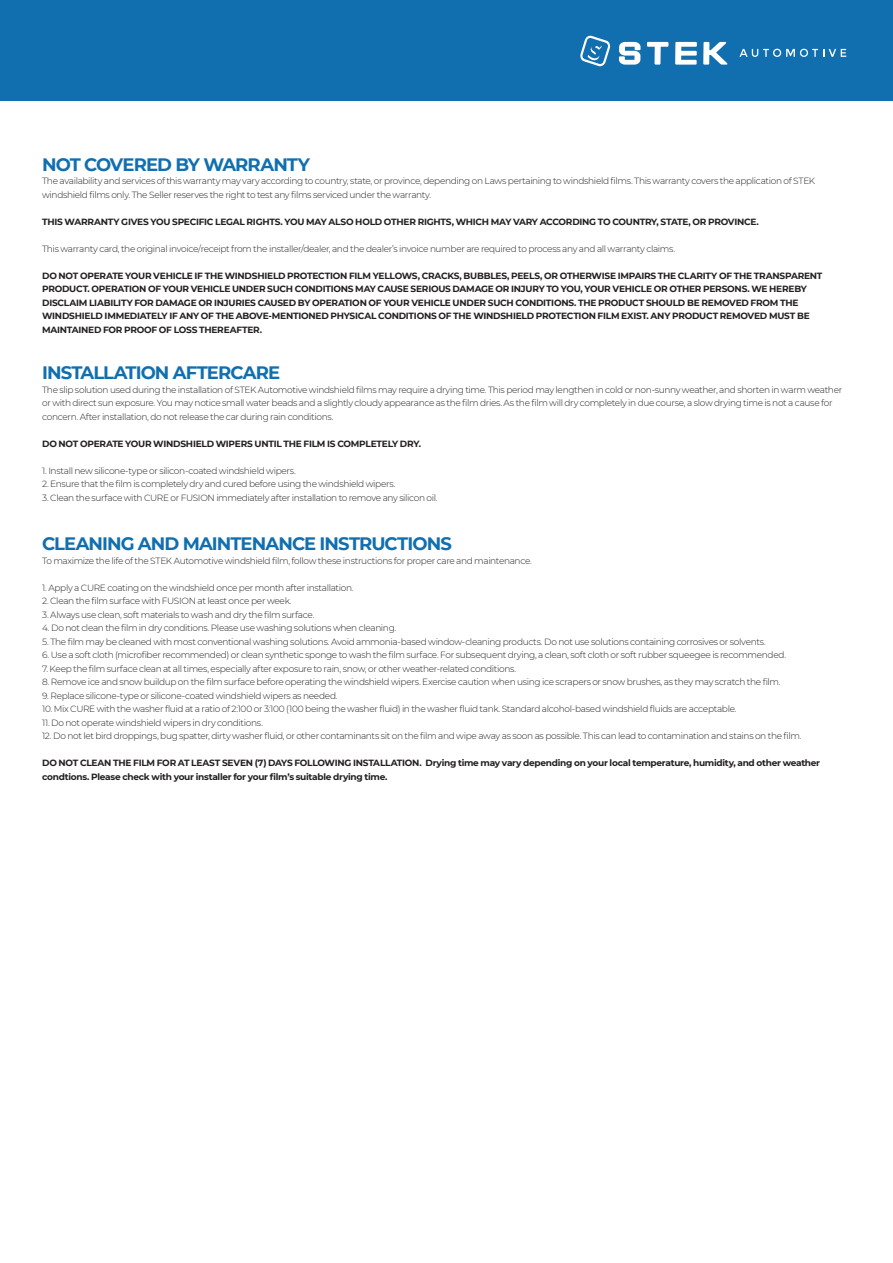
<style>
.page{position:relative;width:893px;height:1263px;background:#fff}
.page>*{position:absolute;margin:0;border:0;box-sizing:border-box;transform-origin:0 0}
.t1{font:700 18px "Montserrat";letter-spacing:-.05em;color:#116fb0}
.t2{font:300 9px/13.5px "Montserrat";letter-spacing:-.035em;color:#231f20}
.t3{font:700 9px/13.5px "Montserrat";letter-spacing:-.025em;color:#231f20}
</style>
<div class="page">
<div style="left:0;top:0;width:893px;height:101px;background:#116fb0"></div>
<svg style="left:619px;top:42px;width:22px;height:23px"></svg>
<svg style="left:647px;top:42px;width:21px;height:23px"></svg>
<svg style="left:675px;top:42px;width:22px;height:23px"></svg>
<svg style="left:703px;top:42px;width:24px;height:23px"></svg>
<svg style="left:580px;top:35px;width:31px;height:32px"></svg>
<svg style="left:739px;top:49px;width:107px;height:8px"></svg>
<h1 class="t1" style="left:42px;top:151px;width:269px">NOT COVERED BY WARRANTY</h1>
<p class="t2" style="left:42px;top:174px;width:775px">The availability and services of this warranty may vary according to country, state, or province, depending on Laws pertaining to windshield films. This warranty covers the application of STEK windshield films only. The Seller reserves the right to test any films serviced under the warranty.</p>
<p class="t3" style="left:42px;top:214px;width:718px">THIS WARRANTY GIVES YOU SPECIFIC LEGAL RIGHTS. YOU MAY ALSO HOLD OTHER RIGHTS, WHICH MAY VARY ACCORDING TO COUNTRY, STATE, OR PROVINCE.</p>
<p class="t2" style="left:42px;top:241px;width:635px">This warranty card, the original invoice/receipt from the installer/dealer, and the dealer’s invoice number are required to process any and all warranty claims.</p>
<p class="t3" style="left:42px;top:268px;width:782px">DO NOT OPERATE YOUR VEHICLE IF THE WINDSHIELD PROTECTION FILM YELLOWS, CRACKS, BUBBLES, PEELS, OR OTHERWISE IMPAIRS THE CLARITY OF THE TRANSPARENT PRODUCT. OPERATION OF YOUR VEHICLE UNDER SUCH CONDITIONS MAY CAUSE SERIOUS DAMAGE OR INJURY TO YOU, YOUR VEHICLE OR OTHER PERSONS. WE HEREBY DISCLAIM LIABILITY FOR DAMAGE OR INJURIES CAUSED BY OPERATION OF YOUR VEHICLE UNDER SUCH CONDITIONS. THE PRODUCT SHOULD BE REMOVED FROM THE WINDSHIELD IMMEDIATELY IF ANY OF THE ABOVE-MENTIONED PHYSICAL CONDITIONS OF THE WINDSHIELD PROTECTION FILM EXIST. ANY PRODUCT REMOVED MUST BE MAINTAINED FOR PROOF OF LOSS THEREAFTER.</p>
<h1 class="t1" style="left:42px;top:360px;width:240px">INSTALLATION AFTERCARE</h1>
<p class="t2" style="left:42px;top:382px;width:802px">The slip solution used during the installation of STEK Automotive windshield films may require a drying time. This period may lengthen in cold or non-sunny weather, and shorten in warm weather or with direct sun exposure. You may notice small water beads and a slightly cloudy appearance as the film dries. As the film will dry completely in due course, a slow drying time is not a cause for concern. After installation, do not release the car during rain conditions.</p>
<p class="t3" style="left:42px;top:436px;width:380px">DO NOT OPERATE YOUR WINDSHIELD WIPERS UNTIL THE FILM IS COMPLETELY DRY.</p>
<p class="t2" style="left:42px;top:463px;width:255px">1. Install new silicone-type or silicon-coated windshield wipers.</p>
<p class="t2" style="left:42px;top:477px;width:355px">2. Ensure that the film is completely dry and cured before using the windshield wipers.</p>
<p class="t2" style="left:42px;top:490px;width:397px">3. Clean the surface with CURE or FUSION immediately after installation to remove any silicon oil.</p>
<h1 class="t1" style="left:42px;top:531px;width:411px">CLEANING AND MAINTENANCE INSTRUCTIONS</h1>
<p class="t2" style="left:42px;top:553px;width:491px">To maximize the life of the STEK Automotive windshield film, follow these instructions for proper care and maintenance.</p>
<p class="t2" style="left:42px;top:580px;width:313px">1. Apply a CURE coating on the windshield once per month after installation.</p>
<p class="t2" style="left:42px;top:594px;width:251px">2. Clean the film surface with FUSION at least once per week.</p>
<p class="t2" style="left:42px;top:607px;width:274px">3. Always use clean, soft materials to wash and dry the film surface.</p>
<p class="t2" style="left:42px;top:621px;width:356px">4. Do not clean the film in dry conditions. Please use washing solutions when cleaning.</p>
<p class="t2" style="left:42px;top:634px;width:725px">5. The film may be cleaned with most conventional washing solutions. Avoid ammonia-based window-cleaning products. Do not use solutions containing corrosives or solvents.</p>
<p class="t2" style="left:42px;top:648px;width:745px">6. Use a soft cloth (microfiber recommended) or clean synthetic sponge to wash the film surface. For subsequent drying, a clean, soft cloth or soft rubber squeegee is recommended.</p>
<p class="t2" style="left:42px;top:661px;width:476px">7. Keep the film surface clean at all times, especially after exposure to rain, snow, or other weather-related conditions.</p>
<p class="t2" style="left:42px;top:675px;width:740px">8. Remove ice and snow buildup on the film surface before operating the windshield wipers. Exercise caution when using ice scrapers or snow brushes, as they may scratch the film.</p>
<p class="t2" style="left:42px;top:688px;width:297px">9. Replace silicone-type or silicone-coated windshield wipers as needed.</p>
<p class="t2" style="left:42px;top:702px;width:696px">10. Mix CURE with the washer fluid at a ratio of 2:100 or 3:100 (100 being the washer fluid) in the washer fluid tank. Standard alcohol-based windshield fluids are acceptable.</p>
<p class="t2" style="left:42px;top:715px;width:222px">11. Do not operate windshield wipers in dry conditions.</p>
<p class="t2" style="left:42px;top:729px;width:761px">12. Do not let bird droppings, bug spatter, dirty washer fluid, or other contaminants sit on the film and wipe away as soon as possible. This can lead to contamination and stains on the film.</p>
<p class="t3" style="left:42px;top:756px;width:779px">DO NOT CLEAN THE FILM FOR AT LEAST SEVEN (7) DAYS FOLLOWING INSTALLATION. Drying time may vary depending on your local temperature, humidity, and other weather condtions. Please check with your installer for your film’s suitable drying time.</p>
</div>
